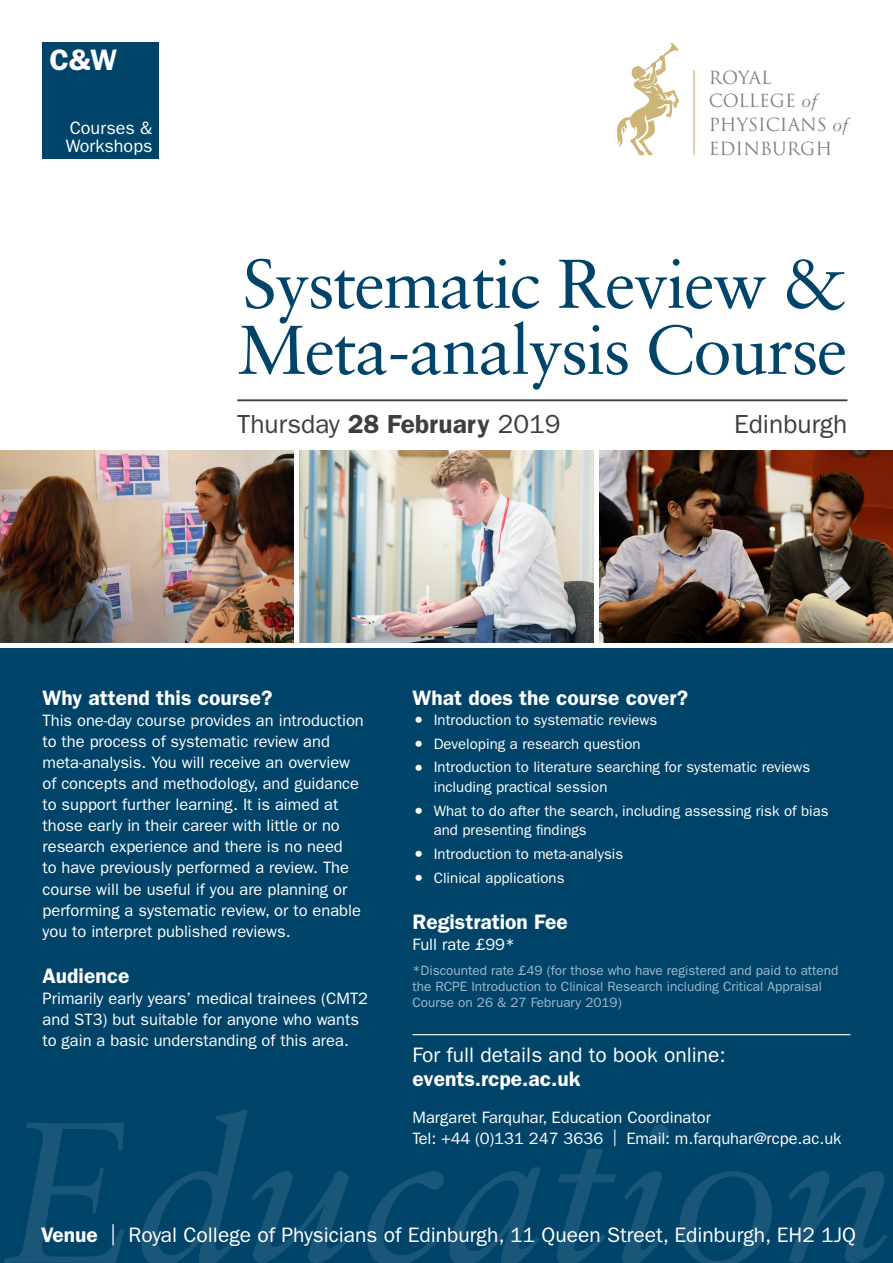
<style>
.page{position:relative;width:893px;height:1263px;background:#fff}
.page>*{position:absolute;margin:0;border:0;box-sizing:border-box;transform-origin:0 0}
.t1{font:italic 201px "Sabon LT Std";color:#fff}
.t2{font:69px/66px "Sabon LT Std";letter-spacing:-.025em;color:#00446a}
.t3{font:600 29.7px "ITC Franklin Gothic Std";color:#fff}
.t4{font:26.25px "ITC Franklin Gothic Std";color:#3e3e3f}
.t5{font:21px "ITC Franklin Gothic Std";color:#fff}
.t6{font:600 21px "ITC Franklin Gothic Std";color:#fff}
.t7{font:18px/18px "ITC Franklin Gothic Std";color:#fff}
.t8{font:17.7px/23.9px "Trajan";color:#808083}
.t9{font:16.5px/21px "ITC Franklin Gothic Std";color:#fff}
.t10{font:15px/19.5px "ITC Franklin Gothic Std";color:#fff}
.t11{font:13.5px/16.2px "ITC Franklin Gothic Std";color:#9fbbd1}
.s1{font-family:"Sabon Italic Os F"}
.s2{font-weight:600}
.s3{font-weight:600;font-size:21px}
</style>
<div class="page">
<div style="left:0;top:648px;width:893px;height:615px;background:#00446a"></div>
<svg style="left:617px;top:43px;width:62px;height:112px"></svg>
<hr style="left:693px;top:70px;width:2px;height:85px;background:#ccb576">
<div style="left:43px;top:43px;width:116px;height:116px;background:#00446a"></div>
<img style="left:0;top:451px;width:293px;height:191px">
<img style="left:599px;top:451px;width:294px;height:191px">
<img style="left:300px;top:451px;width:293px;height:191px">
<hr style="left:237px;top:399px;width:610px;height:2px;background:#3e3e3f">
<hr style="left:412px;top:1034px;width:438px;height:1px;background:#fff">
<h3 class="t3" style="left:50px;top:42px;width:69px">C&amp;W</h3>
<p class="t7" style="left:66px;top:119px;width:88px">Courses &amp;<br>Workshops</p>
<p class="t8" style="left:709px;top:65px;width:141px">ROYAL<br>COLLEGE <span class="s1">of<br></span>PHYSICIANS <span class="s1">of<br></span>EDINBURGH</p>
<h2 class="t2" style="left:237px;top:250px;width:612px">Systematic Review &amp;<br>Meta-analysis Course</h2>
<h3 class="t4" style="left:237px;top:409px;width:325px">Thursday <span class="s2">28 February</span> 2019</h3>
<h3 class="t4" style="left:734px;top:409px;width:115px">Edinburgh</h3>
<p class="t6" style="left:43px;top:686px;width:231px">Why attend this course?</p>
<p class="t9" style="left:43px;top:710px;width:323px">This one-day course provides an introduction to the process of systematic review and meta-analysis. You will receive an overview of concepts and methodology, and guidance to support further learning. It is aimed at those early in their career with little or no research experience and there is no need<br>to have previously performed a review. The course will be useful if you are planning or performing a systematic review, or to enable you to interpret published reviews.</p>
<p class="t6" style="left:43px;top:963px;width:88px">Audience</p>
<p class="t9" style="left:43px;top:988px;width:327px">Primarily early years’ medical trainees (CMT2 and ST3) but suitable for anyone who wants to gain a basic understanding of this area.</p>
<p class="t6" style="left:412px;top:686px;width:277px">What does the course cover?</p>
<p class="t10" style="left:412px;top:710px;width:246px"><span class="s3">•</span> Introduction to systematic reviews</p>
<p class="t10" style="left:412px;top:734px;width:230px"><span class="s3">•</span> Developing a research question</p>
<p class="t10" style="left:434px;top:758px;width:378px;text-indent:-21px"><span class="s3">•</span> Introduction to literature searching for systematic reviews including practical session</p>
<p class="t10" style="left:434px;top:801px;width:396px;text-indent:-21px"><span class="s3">•</span> What to do after the search, including assessing risk of bias and presenting findings</p>
<p class="t10" style="left:412px;top:844px;width:212px"><span class="s3">•</span> Introduction to meta-analysis</p>
<p class="t10" style="left:412px;top:868px;width:154px"><span class="s3">•</span> Clinical applications</p>
<p class="t6" style="left:412px;top:909px;width:157px">Registration Fee</p>
<p class="t9" style="left:412px;top:934px;width:104px">Full rate £99*</p>
<p class="t11" style="left:412px;top:962px;width:427px">*Discounted rate £49 (for those who have registered and paid to attend the RCPE Introduction to Clinical Research including Critical Appraisal<br>Course on 26 &amp; 27 February 2019)</p>
<p class="t5" style="left:412px;top:1043px;width:315px">For full details and to book online:</p>
<p class="t6" style="left:412px;top:1066px;width:170px">events.rcpe.ac.uk</p>
<p class="t9" style="left:412px;top:1106px;width:430px">Margaret Farquhar, Education Coordinator<br>Tel: +44 (0)131 247 3636 | Email: m.farquhar@rcpe.ac.uk</p>
<h1 class="t1" style="left:0;top:1077px;width:895px">Education</h1>
<p class="t5" style="left:41px;top:1222px;width:816px"><span class="s2">Venue</span> | Royal College of Physicians of Edinburgh, 11 Queen Street, Edinburgh, EH2 1JQ</p>
</div>
